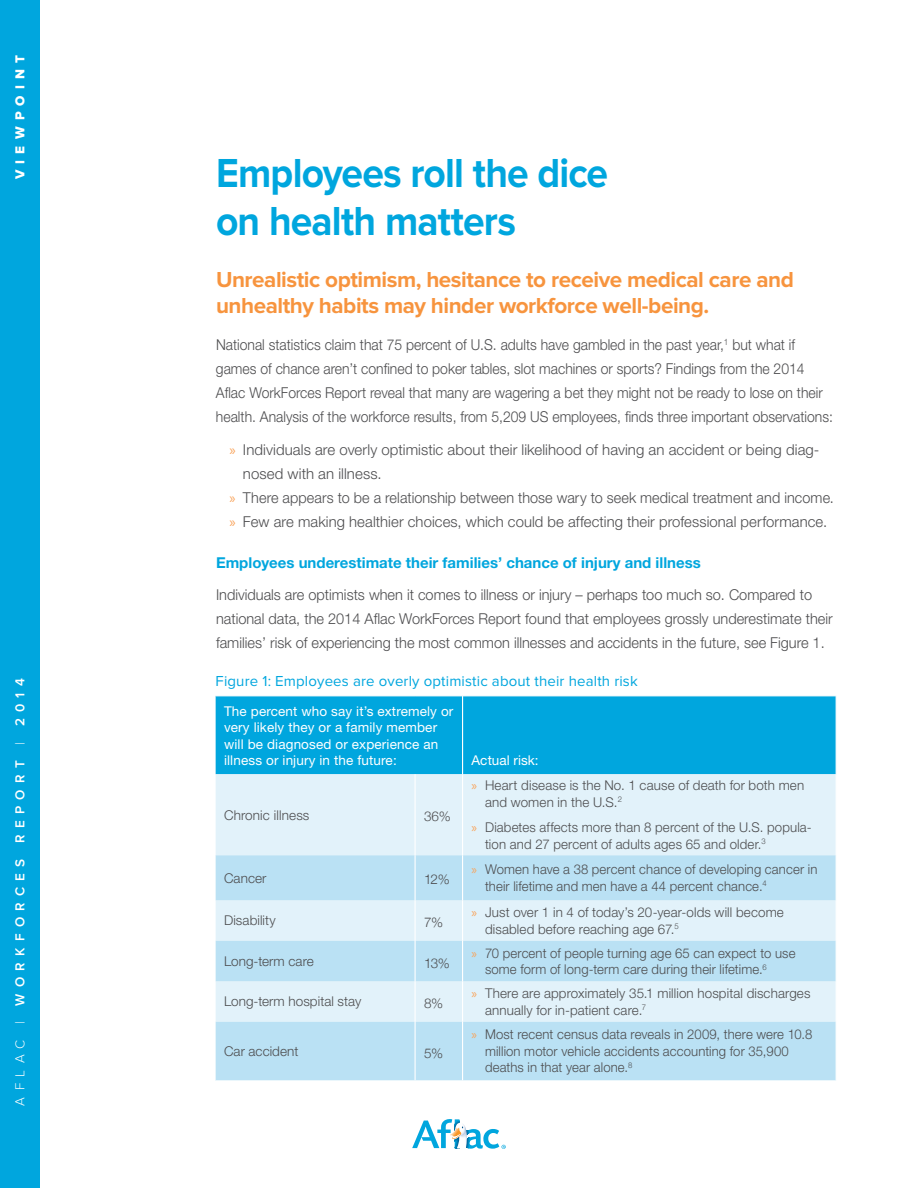
<style>
.page{position:relative;width:918px;height:1188px;background:#fff}
.page>*{position:absolute;margin:0;border:0;box-sizing:border-box;transform-origin:0 0}
.t1{font:700 42px/48px "Proxima Nova";letter-spacing:-.025em;color:#00a6de;scale:.93 1}
.t2{font:700 22.5px/25.5px "Proxima Nova";letter-spacing:-.02em;color:#f7943e}
.t3{font:300 15px/24px "Helvetica Neue LT Std";color:#4d4d4f}
.t4{font:300 15px/24px "Helvetica Neue LT Std";color:#4d4d4f;scale:.93 1}
.t5{font:300 15px "Helvetica Neue LT Std";color:#4d4d4f;scale:.96 1}
.t6{font:700 15px "Helvetica Neue LT Std";color:#00a6de}
.t7{font:15px "Proxima Nova";letter-spacing:.01em;color:#00a6de}
.t8{font:300 13.5px/16.5px "Helvetica Neue LT Std";letter-spacing:.01em;color:#4d4d4f}
.t9{font:13.5px/16.5px "Helvetica Neue LT Std";letter-spacing:.01em;color:#fff}
.t10{font:600 13.5px "Proxima Nova";letter-spacing:.465em;color:#fff}
.t11{font:300 13.5px "Helvetica Neue";color:#4d4d4f}
.t12{font:13.5px "Proxima Nova Extrabld";letter-spacing:.465em;color:#fff}
.s1{font-weight:300}
.s2{font-family:"Myriad Pro";font-weight:400;color:#f9a35a}
</style>
<div class="page">
<svg style="left:412px;top:1119px;width:94px;height:30px"></svg>
<div style="left:0;top:0;width:40px;height:1188px;background:#00a6de"></div>
<div style="left:216px;top:697px;width:620px;height:77px;background:#00a6de"></div>
<div style="left:216px;top:774px;width:620px;height:81px;background:#e2f2fa"></div>
<svg style="left:216px;top:855px;width:620px;height:225px;background:#c8e7f6"></svg>
<hr style="left:462px;top:696px;width:1px;height:78px;background:#fff">
<hr style="left:415px;top:774px;width:1px;height:81px;background:#fff">
<hr style="left:462px;top:774px;width:1px;height:81px;background:#fff">
<hr style="left:415px;top:855px;width:1px;height:45px;background:#fff">
<hr style="left:462px;top:855px;width:1px;height:45px;background:#fff">
<hr style="left:415px;top:900px;width:1px;height:41px;background:#fff">
<hr style="left:462px;top:900px;width:1px;height:41px;background:#fff">
<hr style="left:415px;top:941px;width:1px;height:40px;background:#fff">
<hr style="left:462px;top:941px;width:1px;height:40px;background:#fff">
<hr style="left:415px;top:981px;width:1px;height:41px;background:#fff">
<hr style="left:462px;top:981px;width:1px;height:41px;background:#fff">
<hr style="left:415px;top:1022px;width:1px;height:58px;background:#fff">
<hr style="left:462px;top:1022px;width:1px;height:58px;background:#fff">
<p class="t12" style="left:12px;top:179px;width:126px;rotate:-90deg">VIEWPOINT</p>
<p class="t10" style="left:12px;top:1106px;width:429px;rotate:-90deg"><span class="s1">AFLAC |</span> WORKFORCES REPORT <span class="s1">|</span> 2014</p>
<h1 class="t1" style="left:216px;top:149px;width:423px">Employees roll the dice on health matters</h1>
<h2 class="t2" style="left:216px;top:267px;width:579px">Unrealistic optimism, hesitance to receive medical care and unhealthy habits may hinder workforce well-being.</h2>
<p class="t4" style="left:216px;top:332px;width:665px">National statistics claim that 75 percent of U.S. adults have gambled in the past year,<sup>1</sup> but what if games of chance aren’t confined to poker tables, slot machines or sports? Findings from the 2014<br>Aflac WorkForces Report reveal that many are wagering a bet they might not be ready to lose on their health. Analysis of the workforce results, from 5,209 US employees, finds three important observations:</p>
<p class="t3" style="left:229px;top:437px;width:591px"><span class="s2">»</span> Individuals are overly optimistic about their likelihood of having an accident or being diag-</p>
<p class="t3" style="left:243px;top:461px;width:140px">nosed with an illness.</p>
<p class="t5" style="left:229px;top:489px;width:631px"><span class="s2">»</span> There appears to be a relationship between those wary to seek medical treatment and income.</p>
<p class="t3" style="left:229px;top:509px;width:599px"><span class="s2">»</span> Few are making healthier choices, which could be affecting their professional performance.</p>
<p class="t6" style="left:216px;top:554px;width:486px">Employees underestimate their families’ chance of injury and illness</p>
<p class="t3" style="left:216px;top:582px;width:618px">Individuals are optimists when it comes to illness or injury – perhaps too much so. Compared to national data, the 2014 Aflac WorkForces Report found that employees grossly underestimate their families’ risk of experiencing the most common illnesses and accidents in the future, see Figure 1.</p>
<p class="t7" style="left:216px;top:672px;width:424px">Figure 1: Employees are overly optimistic about their health risk</p>
<p class="t9" style="left:224px;top:703px;width:231px">The percent who say it’s extremely or very likely they or a family member will be diagnosed or experience an illness or injury in the future:</p>
<p class="t9" style="left:472px;top:752px;width:69px">Actual risk:</p>
<p class="t8" style="left:224px;top:806px;width:87px">Chronic illness</p>
<p class="t11" style="left:424px;top:806px;width:28px">36%</p>
<p class="t8" style="left:485px;top:777px;width:321px;text-indent:-13px"><span class="s2">»</span> Heart disease is the No. 1 cause of death for both men and women in the U.S.<sup>2</sup></p>
<p class="t8" style="left:485px;top:819px;width:328px;text-indent:-14px"><span class="s2">»</span> Diabetes affects more than 8 percent of the U.S. popula&shy;tion and 27 percent of adults ages 65 and older.<sup>3</sup></p>
<p class="t8" style="left:224px;top:869px;width:44px">Cancer</p>
<p class="t11" style="left:424px;top:869px;width:27px">12%</p>
<p class="t8" style="left:485px;top:861px;width:334px;text-indent:-14px"><span class="s2">»</span> Women have a 38 percent chance of developing cancer in their lifetime and men have a 44 percent chance.<sup>4</sup></p>
<p class="t8" style="left:224px;top:912px;width:53px">Disability</p>
<p class="t11" style="left:424px;top:911px;width:21px">7%</p>
<p class="t8" style="left:485px;top:904px;width:300px;text-indent:-13px"><span class="s2">»</span> Just over 1 in 4 of today’s 20-year-olds will become disabled before reaching age 67.<sup>5</sup></p>
<p class="t8" style="left:224px;top:953px;width:91px">Long-term care</p>
<p class="t11" style="left:424px;top:952px;width:27px">13%</p>
<p class="t8" style="left:485px;top:944px;width:312px;text-indent:-14px"><span class="s2">»</span> 70 percent of people turning age 65 can expect to use some form of long-term care during their lifetime.<sup>6</sup></p>
<p class="t8" style="left:224px;top:993px;width:139px">Long-term hospital stay</p>
<p class="t11" style="left:424px;top:992px;width:21px">8%</p>
<p class="t8" style="left:485px;top:985px;width:327px;text-indent:-13px"><span class="s2">»</span> There are approximately 35.1 million hospital discharges annually for in-patient care.<sup>7</sup></p>
<p class="t8" style="left:224px;top:1043px;width:76px">Car accident</p>
<p class="t11" style="left:424px;top:1042px;width:20px">5%</p>
<p class="t8" style="left:485px;top:1026px;width:329px;text-indent:-14px"><span class="s2">»</span> Most recent census data reveals in 2009, there were 10.8 million motor vehicle accidents accounting for 35,900 deaths in that year alone.<sup>8</sup></p>
</div>
